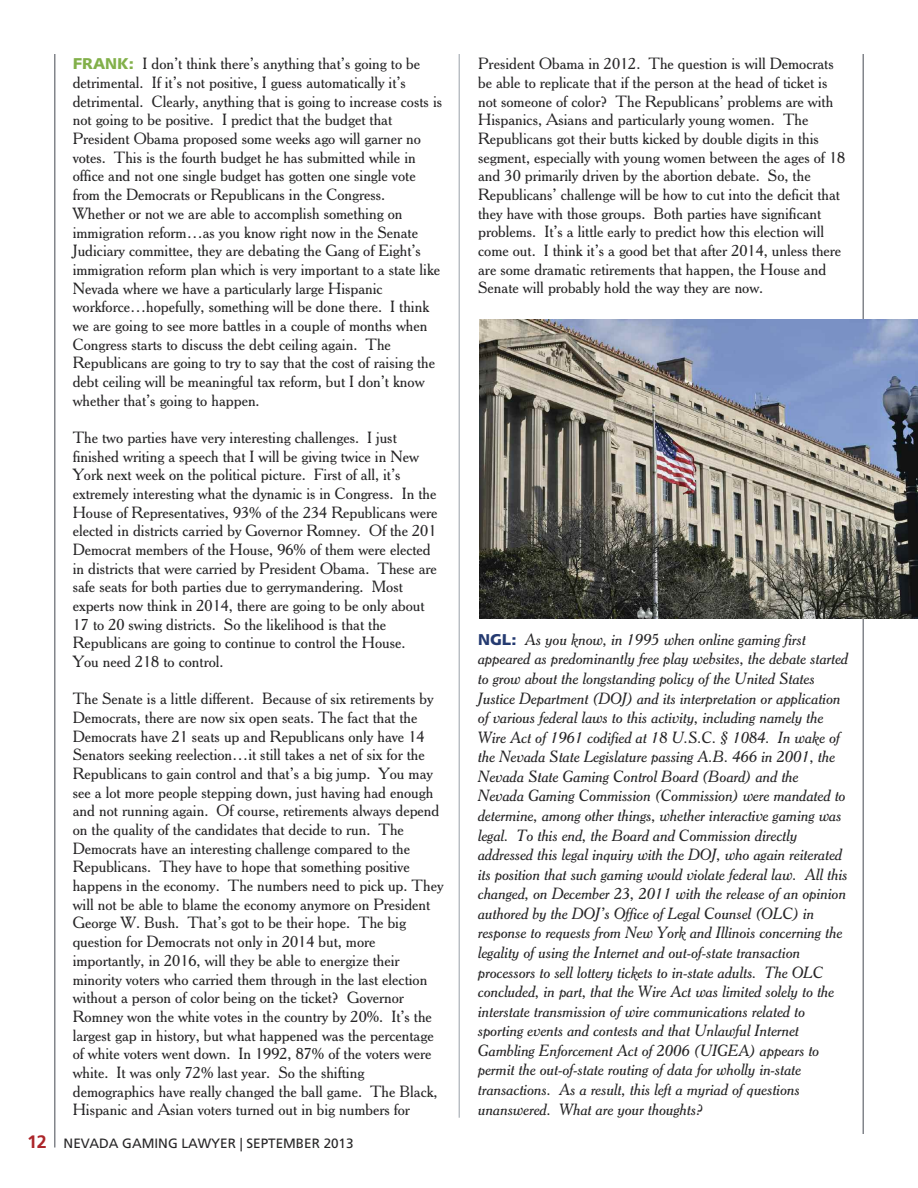
<style>
.page{position:relative;width:918px;height:1188px;background:#fff}
.page>*{position:absolute;margin:0;border:0;box-sizing:border-box;transform-origin:0 0}
.t1{font:15.75px/18.6px "Cheltenham BT";color:#272627}
.t2{font:italic 15.75px/19.6px "Cheltenham BT";color:#272627}
.t3{font:13.5px "Frutiger";color:#272627}
.s1{font-family:"Humanist 531 BT Black A";color:#82b04a}
.s2{font-weight:700;font-size:18px;color:#ac262a}
.s3{font-family:"Humanist 531 BT Black A";font-style:normal;color:#253b71}
</style>
<div class="page">
<hr style="left:459px;top:54px;width:1px;height:1064px;background:#9aa2a9">
<hr style="left:862px;top:54px;width:2px;height:1080px;background:#82858b">
<hr style="left:54px;top:54px;width:2px;height:1094px;background:#82858b">
<img style="left:479px;top:319px;width:439px;height:300px">
<p class="t1" style="left:73px;top:55px;width:371px"><span class="s1">FRANK:</span> I don’t think there’s anything that’s going to be detrimental. If it’s not positive, I guess automatically it’s detrimental. Clearly, anything that is going to increase costs is not going to be positive. I predict that the budget that President Obama proposed some weeks ago will garner no votes. This is the fourth budget he has submitted while in office and not one single budget has gotten one single vote from the Democrats or Republicans in the Congress.<br>Whether or not we are able to accomplish something on immigration reform…as you know right now in the Senate Judiciary committee, they are debating the Gang of Eight’s immigration reform plan which is very important to a state like Nevada where we have a particularly large Hispanic workforce…hopefully, something will be done there. I think we are going to see more battles in a couple of months when Congress starts to discuss the debt ceiling again. The Republicans are going to try to say that the cost of raising the debt ceiling will be meaningful tax reform, but I don’t know whether that’s going to happen.</p>
<p class="t1" style="left:73px;top:428px;width:366px">The two parties have very interesting challenges. I just finished writing a speech that I will be giving twice in New York next week on the political picture. First of all, it’s extremely interesting what the dynamic is in Congress. In the House of Representatives, 93% of the 234 Republicans were elected in districts carried by Governor Romney. Of the 201<br>Democrat members of the House, 96% of them were elected in districts that were carried by President Obama. These are safe seats for both parties due to gerrymandering. Most experts now think in 2014, there are going to be only about 17 to 20 swing districts. So the likelihood is that the Republicans are going to continue to control the House.<br>You need 218 to control.</p>
<p class="t1" style="left:73px;top:690px;width:372px">The Senate is a little different. Because of six retirements by Democrats, there are now six open seats. The fact that the Democrats have 21 seats up and Republicans only have 14<br>Senators seeking reelection…it still takes a net of six for the Republicans to gain control and that’s a big jump. You may see a lot more people stepping down, just having had enough and not running again. Of course, retirements always depend on the quality of the candidates that decide to run. The Democrats have an interesting challenge compared to the Republicans. They have to hope that something positive happens in the economy. The numbers need to pick up. They will not be able to blame the economy anymore on President George W. Bush. That’s got to be their hope. The big question for Democrats not only in 2014 but, more importantly, in 2016, will they be able to energize their minority voters who carried them through in the last election without a person of color being on the ticket? Governor Romney won the white votes in the country by 20%. It’s the largest gap in history, but what happened was the percentage of white voters went down. In 1992, 87% of the voters were white. It was only 72% last year. So the shifting demographics have really changed the ball game. The Black, Hispanic and Asian voters turned out in big numbers for</p>
<p class="t3" style="left:27px;top:1137px;width:328px"><span class="s2">12</span> NEVADA GAMING LAWYER | SEPTEMBER 2013</p>
<p class="t1" style="left:478px;top:54px;width:369px">President Obama in 2012. The question is will Democrats be able to replicate that if the person at the head of ticket is not someone of color? The Republicans’ problems are with Hispanics, Asians and particularly young women. The Republicans got their butts kicked by double digits in this segment, especially with young women between the ages of 18 and 30 primarily driven by the abortion debate. So, the Republicans’ challenge will be how to cut into the deficit that they have with those groups. Both parties have significant problems. It’s a little early to predict how this election will come out. I think it’s a good bet that after 2014, unless there are some dramatic retirements that happen, the House and Senate will probably hold the way they are now.</p>
<p class="t2" style="left:478px;top:630px;width:372px"><span class="s3">NGL:</span> As you know, in 1995 when online gaming first appeared as predominantly free play websites, the debate started to grow about the longstanding policy of the United States Justice Department (DOJ) and its interpretation or application of various federal laws to this activity, including namely the Wire Act of 1961 codified at 18 U.S.C. § 1084. In wake of the Nevada State Legislature passing A.B. 466 in 2001, the Nevada State Gaming Control Board (Board) and the Nevada Gaming Commission (Commission) were mandated to determine, among other things, whether interactive gaming was legal. To this end, the Board and Commission directly addressed this legal inquiry with the DOJ, who again reiterated its position that such gaming would violate federal law. All this changed, on December 23, 2011 with the release of an opinion authored by the DOJ’s Office of Legal Counsel (OLC) in response to requests from New York and Illinois concerning the legality of using the Internet and out-of-state transaction processors to sell lottery tickets to in-state adults. The OLC concluded, in part, that the Wire Act was limited solely to the interstate transmission of wire communications related to sporting events and contests and that Unlawful Internet Gambling Enforcement Act of 2006 (UIGEA) appears to permit the out-of-state routing of data for wholly in-state transactions. As a result, this left a myriad of questions unanswered. What are your thoughts?</p>
</div>
